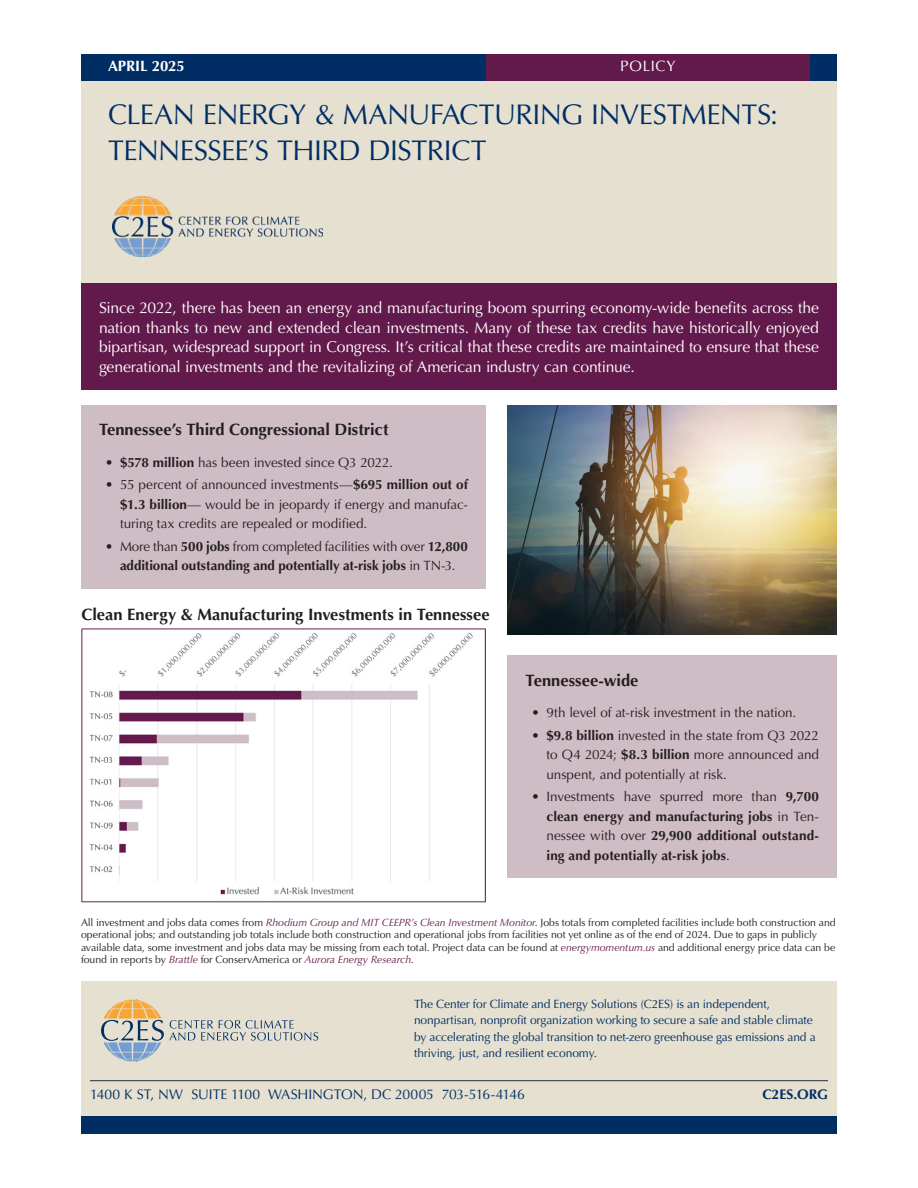
<style>
.page{position:relative;width:918px;height:1188px;background:#fff}
.page>*{position:absolute;margin:0;border:0;box-sizing:border-box;transform-origin:0 0}
.FCI_H1_TITLE{font:28.5px/36px "Optima LT Std";letter-spacing:-.02em;color:#002e64}
.FCI_Figure_Box_Table_Header{font:700 16.5px "Optima LT Std";color:#231f20}
.FCI_Opening_Summary{font:15.75px/19.5px "Optima LT Std";letter-spacing:-.01em;color:#fff;text-align:justify}
.t1{font:700 15px "Optima LT Std";letter-spacing:-.005em;color:#fff}
.t2{font:15px "Optima LT Std";letter-spacing:.045em;color:#fff}
.t3{font:13.95px "Optima LT Std";letter-spacing:-.01em;color:#002e64}
.t4{font:700 13.95px "Optima LT Std";color:#002e64}
.t5{font:13.5px/19.5px "Optima LT Std";letter-spacing:-.005em;color:#231f20;text-align:justify}
.t6{font:700 13.5px/19.5px "Optima LT Std";color:#231f20;text-align:center}
.t7{font:12px/16.5px "Optima LT Std";letter-spacing:-.01em;color:#002e64}
.Citation{font:10.5px/12.6px "Optima LT Std";letter-spacing:-.005em;color:#231f20}
.s1{font-weight:700}
.s2{font-weight:400}
.s3{font-style:italic;color:#62194b}
</style>
<div class="page">
<div style="left:81px;top:76px;width:756px;height:234px;background:#e5e0d0"></div>
<img style="left:112px;top:197px;width:210px;height:59px">
<div style="left:81px;top:54px;width:756px;height:27px;background:#002e64"></div>
<div style="left:486px;top:54px;width:324px;height:27px;background:#62194b"></div>
<div style="left:81px;top:284px;width:756px;height:106px;background:#62194b"></div>
<div style="left:81px;top:405px;width:405px;height:183px;background:#cfbdc6"></div>
<div style="left:81px;top:981px;width:756px;height:153px;background:#e5e0d0"></div>
<div style="left:81px;top:1116px;width:756px;height:18px;background:#002e64"></div>
<hr style="left:88px;top:1078px;width:742px;height:4px;background:#231f20;opacity:.75">
<svg style="left:101px;top:1000px;width:217px;height:62px"></svg>
<div style="left:508px;top:655px;width:329px;height:223px;background:#cfbdc6"></div>
<img style="left:508px;top:405px;width:329px;height:229px">
<img style="left:81px;top:629px;width:405px;height:273px">
<h3 class="t1" style="left:108px;top:58px;width:78px">APRIL 2025</h3>
<h3 class="t2" style="left:620px;top:58px;width:57px">POLICY</h3>
<p class="FCI_H1_TITLE" style="left:108px;top:97px;width:672px">CLEAN ENERGY &amp; MANUFACTURING INVESTMENTS:<br>TENNESSEE’S THIRD DISTRICT</p>
<p class="FCI_Opening_Summary" style="left:99px;top:298px;width:722px">Since 2022, there has been an energy and manufacturing boom spurring economy-wide benefits across the nation thanks to new and extended clean investments. Many of these tax credits have historically enjoyed bipartisan, widespread support in Congress. It’s critical that these credits are maintained to ensure that these generational investments and the revitalizing of American industry can continue.</p>
<p class="FCI_Figure_Box_Table_Header" style="left:99px;top:420px;width:291px">Tennessee’s Third Congressional District</p>
<p class="t5" style="left:105px;top:452px;width:289px">• <span class="s1">$578 million</span> has been invested since Q3 2022.</p>
<p class="t5" style="left:120px;top:475px;width:350px;text-indent:-15px">• 55 percent of announced investments—<span class="s1">$695 million out of $1.3 billion</span>— would be in jeopardy if energy and manufac&shy;turing tax credits are repealed or modified.</p>
<p class="t6" style="left:105px;top:536px;width:365px"><span class="s2">• More than</span> 500 jobs <span class="s2">from completed facilities with over</span> 12,800 additional outstanding and potentially at-risk jobs <span class="s2">in TN-3.</span></p>
<p class="FCI_Figure_Box_Table_Header" style="left:82px;top:604px;width:410px">Clean Energy &amp; Manufacturing Investments in Tennessee</p>
<p class="FCI_Figure_Box_Table_Header" style="left:526px;top:670px;width:114px">Tennessee-wide</p>
<p class="t5" style="left:532px;top:703px;width:266px">• 9th level of at-risk investment in the nation.</p>
<p class="t5" style="left:547px;top:725px;width:274px;text-indent:-15px">• <span class="s1">$9.8 billion</span> invested in the state from Q3 2022 to Q4 2024; <span class="s1">$8.3 billion</span> more announced and unspent, and potentially at risk.</p>
<p class="t6" style="left:547px;top:787px;width:274px;text-align:justify;text-indent:-15px"><span class="s2">• Investments have spurred more than</span> 9,700 clean energy and manufacturing jobs <span class="s2">in Ten&shy;nessee with over</span> 29,900 additional outstand&shy;ing and potentially at-risk jobs<span class="s2">.</span></p>
<p class="Citation" style="left:81px;top:916px;width:756px">All investment and jobs data comes from <span class="s3">Rhodium Group and MIT CEEPR’s Clean Investment Monitor</span>. Jobs totals from completed facilities include both construction and operational jobs; and outstanding job totals include both construction and operational jobs from facilities not yet online as of the end of 2024. Due to gaps in publicly available data, some investment and jobs data may be missing from each total. Project data can be found at <span class="s3">energymomentum.us</span> and additional energy price data can be found in reports by <span class="s3">Brattle</span> for ConservAmerica or <span class="s3">Aurora Energy Research</span>.</p>
<p class="t7" style="left:414px;top:996px;width:403px">The Center for Climate and Energy Solutions (C2ES) is an independent, nonpartisan, nonprofit organization working to secure a safe and stable climate by accelerating the global transition to net-zero greenhouse gas emissions and a thriving, just, and resilient economy.</p>
<p class="t3" style="left:90px;top:1086px;width:436px">1400 K ST, NW SUITE 1100 WASHINGTON, DC 20005 703-516-4146</p>
<p class="t4" style="left:762px;top:1086px;width:67px">C2ES.ORG</p>
</div>
